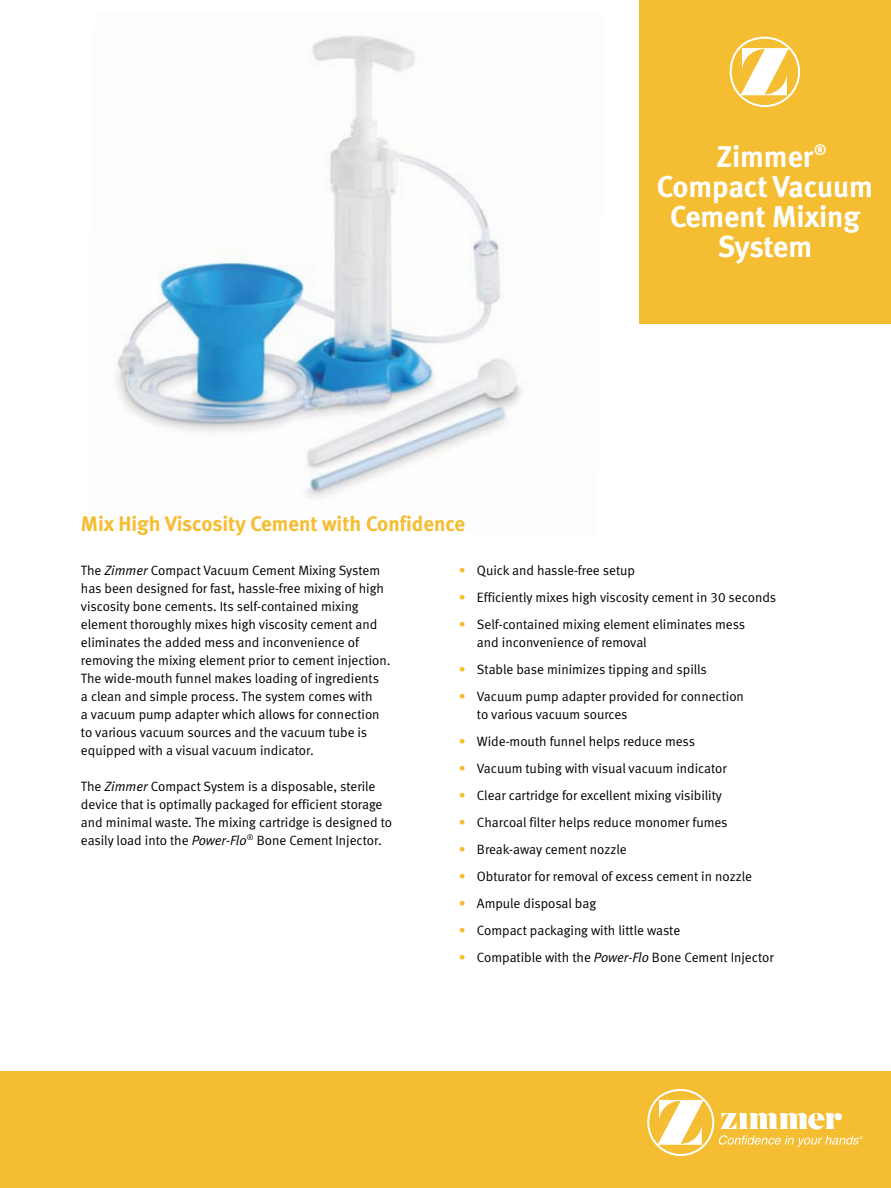
<style>
.page{position:relative;width:891px;height:1188px;background:#fff}
.page>*{position:absolute;margin:0;border:0;box-sizing:border-box;transform-origin:0 0}
.t1{font:30px/30px "Meta Bold LF";color:#fff;text-align:center}
.t2{font:21px "Meta Bold LF";color:#f5bd31}
.t3{font:13.5px/18px "Meta Normal LF";color:#000}
.s1{font-style:italic}
.s2{color:#f5bd31}
</style>
<div class="page">
<img style="left:116px;top:35px;width:406px;height:463px">
<div style="left:0;top:1071px;width:891px;height:117px;background:#f5bd31"></div>
<div style="left:639px;top:0;width:252px;height:324px;background:#f5bd31"></div>
<div style="left:647px;top:1089px;width:67px;height:67px;border:2px solid #fff;border-radius:50%"></div>
<svg style="left:658px;top:1100px;width:46px;height:45px"></svg>
<svg style="left:718px;top:1113px;width:145px;height:34px"></svg>
<div style="left:730px;top:37px;width:70px;height:70px;border:2px solid #fff;border-radius:50%"></div>
<svg style="left:740px;top:48px;width:49px;height:47px"></svg>
<h2 class="t2" style="left:81px;top:511px;width:386px">Mix High Viscosity Cement with Confidence</h2>
<h1 class="t1" style="left:657px;top:142px;width:218px">Zimmer<sup>®<br></sup>Compact Vacuum<br>Cement Mixing<br>System</h1>
<p class="t3" style="left:81px;top:561px;width:311px">The <span class="s1">Zimmer</span> Compact Vacuum Cement Mixing System has been designed for fast, hassle-free mixing of high viscosity bone cements. Its self-contained mixing element thoroughly mixes high viscosity cement and eliminates the added mess and inconvenience of removing the mixing element prior to cement injection.<br>The wide-mouth funnel makes loading of ingredients<br>a clean and simple process. The system comes with<br>a vacuum pump adapter which allows for connection to various vacuum sources and the vacuum tube is equipped with a visual vacuum indicator.</p>
<p class="t3" style="left:81px;top:777px;width:313px">The <span class="s1">Zimmer</span> Compact System is a disposable, sterile device that is optimally packaged for efficient storage and minimal waste. The mixing cartridge is designed to easily load into the <span class="s1">Power-Flo</span><sup>®</sup> Bone Cement Injector.</p>
<p class="t3" style="left:459px;top:561px;width:177px"><span class="s2">•</span> Quick and hassle-free setup</p>
<p class="t3" style="left:459px;top:588px;width:319px"><span class="s2">•</span> Efficiently mixes high viscosity cement in 30 seconds</p>
<p class="t3" style="left:477px;top:615px;width:270px;text-indent:-18px"><span class="s2">•</span> Self-contained mixing element eliminates mess and inconvenience of removal</p>
<p class="t3" style="left:459px;top:660px;width:249px"><span class="s2">•</span> Stable base minimizes tipping and spills</p>
<p class="t3" style="left:477px;top:687px;width:269px;text-indent:-18px"><span class="s2">•</span> Vacuum pump adapter provided for connection to various vacuum sources</p>
<p class="t3" style="left:459px;top:732px;width:238px"><span class="s2">•</span> Wide-mouth funnel helps reduce mess</p>
<p class="t3" style="left:459px;top:759px;width:269px"><span class="s2">•</span> Vacuum tubing with visual vacuum indicator</p>
<p class="t3" style="left:459px;top:786px;width:264px"><span class="s2">•</span> Clear cartridge for excellent mixing visibility</p>
<p class="t3" style="left:459px;top:813px;width:270px"><span class="s2">•</span> Charcoal filter helps reduce monomer fumes</p>
<p class="t3" style="left:459px;top:840px;width:169px"><span class="s2">•</span> Break-away cement nozzle</p>
<p class="t3" style="left:459px;top:867px;width:295px"><span class="s2">•</span> Obturator for removal of excess cement in nozzle</p>
<p class="t3" style="left:459px;top:894px;width:139px"><span class="s2">•</span> Ampule disposal bag</p>
<p class="t3" style="left:459px;top:921px;width:223px"><span class="s2">•</span> Compact packaging with little waste</p>
<p class="t3" style="left:459px;top:948px;width:316px"><span class="s2">•</span> Compatible with the <span class="s1">Power-Flo</span> Bone Cement Injector</p>
</div>
